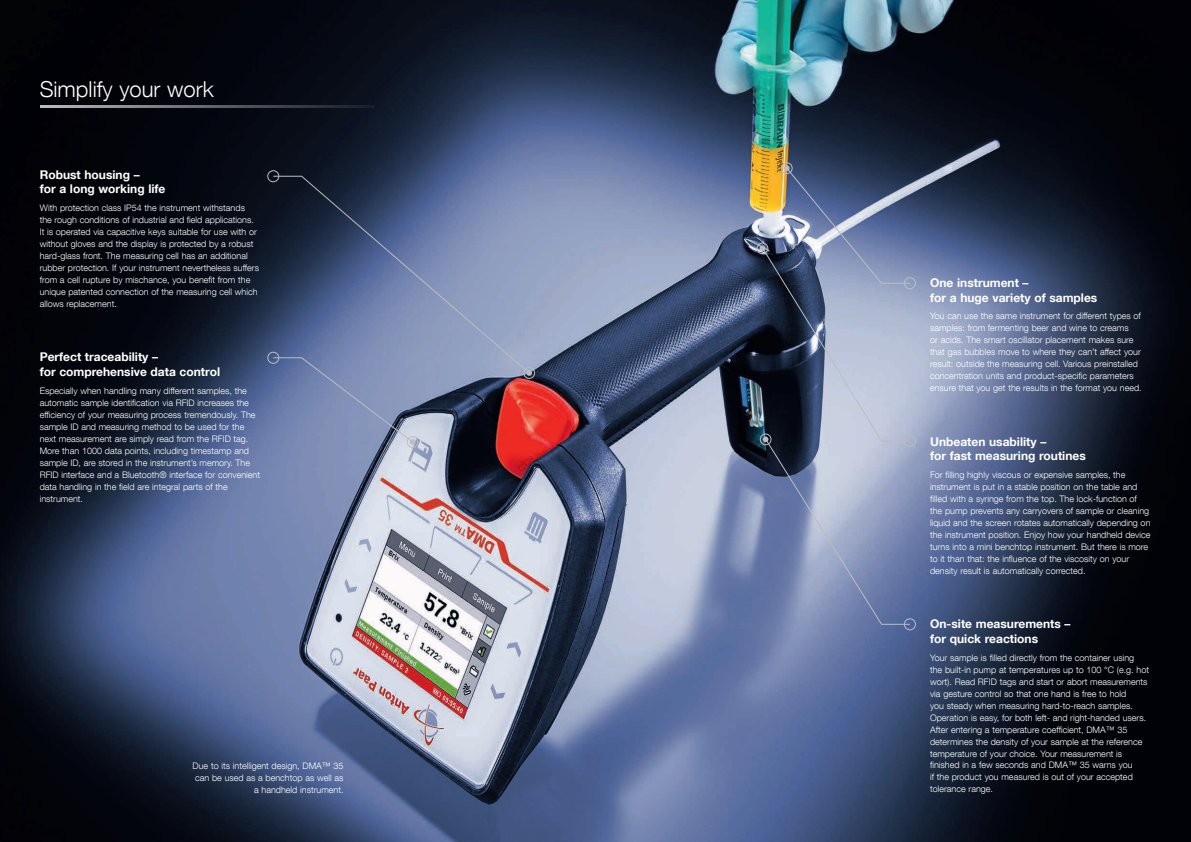
<style>
.page{position:relative;width:1191px;height:842px;background:#fff}
.page>*{position:absolute;margin:0;border:0;box-sizing:border-box;transform-origin:0 0}
.t1{font:300 22px "Helvetica Neue LT Com";color:#fff}
.t2{font:700 12px/14.4px "Helvetica Neue LT Com";color:#fff}
.t3{font:300 9px/12px "Helvetica Neue LT Com";color:#fff}
</style>
<div class="page">
<img style="left:0;top:0;width:1191px;height:842px">
<hr style="left:40px;top:105px;width:334px;height:3px;background:#bcbdc0">
<svg style="left:526px;top:370px;width:6px;height:6px"></svg>
<div style="left:523px;top:367px;width:12px;height:12px;border:1px solid #bcbdc0;border-radius:50%"></div>
<div style="left:406px;top:436px;width:12px;height:12px;border:1px solid #bcbdc0;border-radius:50%"></div>
<svg style="left:272px;top:175px;width:258px;height:199px;background:#617195"></svg>
<svg style="left:272px;top:357px;width:143px;height:88px;background:#7d8bb2"></svg>
<div style="left:267px;top:170px;width:12px;height:12px;border:1px solid #bcbdc0;border-radius:50%"></div>
<div style="left:267px;top:352px;width:12px;height:12px;border:1px solid #bcbdc0;border-radius:50%"></div>
<div style="left:781px;top:162px;width:11px;height:12px;border:1px solid #bcbdc0;border-radius:50%"></div>
<div style="left:756px;top:242px;width:12px;height:12px;border:1px solid #bcbdc0;border-radius:50%"></div>
<svg style="left:759px;top:165px;width:152px;height:460px;background:#7a85a0"></svg>
<div style="left:904px;top:618px;width:12px;height:12px;border:1px solid #bcbdc0;border-radius:50%"></div>
<div style="left:904px;top:277px;width:12px;height:12px;border:1px solid #bcbdc0;border-radius:50%"></div>
<div style="left:904px;top:435px;width:12px;height:12px;border:1px solid #bcbdc0;border-radius:50%"></div>
<h1 class="t1" style="left:40px;top:76px;width:175px">Simplify your work</h1>
<h2 class="t2" style="left:40px;top:167px;width:127px">Robust housing –<br>for a long working life</h2>
<p class="t3" style="left:40px;top:201px;width:221px">With protection class IP54 the instrument withstands the rough conditions of industrial and field applications.<br>It is operated via capacitive keys suitable for use with or without gloves and the display is protected by a robust hard-glass front. The measuring cell has an additional rubber protection. If your instrument nevertheless suffers from a cell rupture by mischance, you benefit from the unique patented connection of the measuring cell which allows replacement.</p>
<h2 class="t2" style="left:40px;top:350px;width:182px">Perfect traceability –<br>for comprehensive data control</h2>
<p class="t3" style="left:40px;top:384px;width:222px">Especially when handling many different samples, the automatic sample identification via RFID increases the efficiency of your measuring process tremendously. The sample ID and measuring method to be used for the next measurement are simply read from the RFID tag.<br>More than 1000 data points, including timestamp and sample ID, are stored in the instrument’s memory. The RFID interface and a Bluetooth® interface for convenient data handling in the field are integral parts of the instrument.</p>
<p class="t3" style="left:193px;top:759px;width:152px;text-align:right">Due to its intelligent design, DMA™ 35 can be used as a benchtop as well as a handheld instrument.</p>
<h2 class="t2" style="left:930px;top:275px;width:169px">One instrument –<br>for a huge variety of samples</h2>
<p class="t3" style="left:930px;top:310px;width:213px">You can use the same instrument for different types of samples: from fermenting beer and wine to creams<br>or acids. The smart oscillator placement makes sure that gas bubbles move to where they can’t affect your result: outside the measuring cell. Various preinstalled concentration units and product-specific parameters ensure that you get the results in the format you need.</p>
<h2 class="t2" style="left:930px;top:434px;width:157px">Unbeaten usability –<br>for fast measuring routines</h2>
<p class="t3" style="left:930px;top:468px;width:222px">For filling highly viscous or expensive samples, the instrument is put in a stable position on the table and filled with a syringe from the top. The lock-function of the pump prevents any carryovers of sample or cleaning liquid and the screen rotates automatically depending on the instrument position. Enjoy how your handheld device turns into a mini benchtop instrument. But there is more to it than that: the influence of the viscosity on your density result is automatically corrected.</p>
<h2 class="t2" style="left:930px;top:617px;width:142px">On-site measurements – for quick reactions</h2>
<p class="t3" style="left:930px;top:651px;width:220px">Your sample is filled directly from the container using<br>the built-in pump at temperatures up to 100 °C (e.g. hot wort). Read RFID tags and start or abort measurements via gesture control so that one hand is free to hold<br>you steady when measuring hard-to-reach samples.<br>Operation is easy, for both left- and right-handed users.<br>After entering a temperature coefficient, DMA™ 35 determines the density of your sample at the reference temperature of your choice. Your measurement is finished in a few seconds and DMA™ 35 warns you<br>if the product you measured is out of your accepted tolerance range.</p>
</div>
